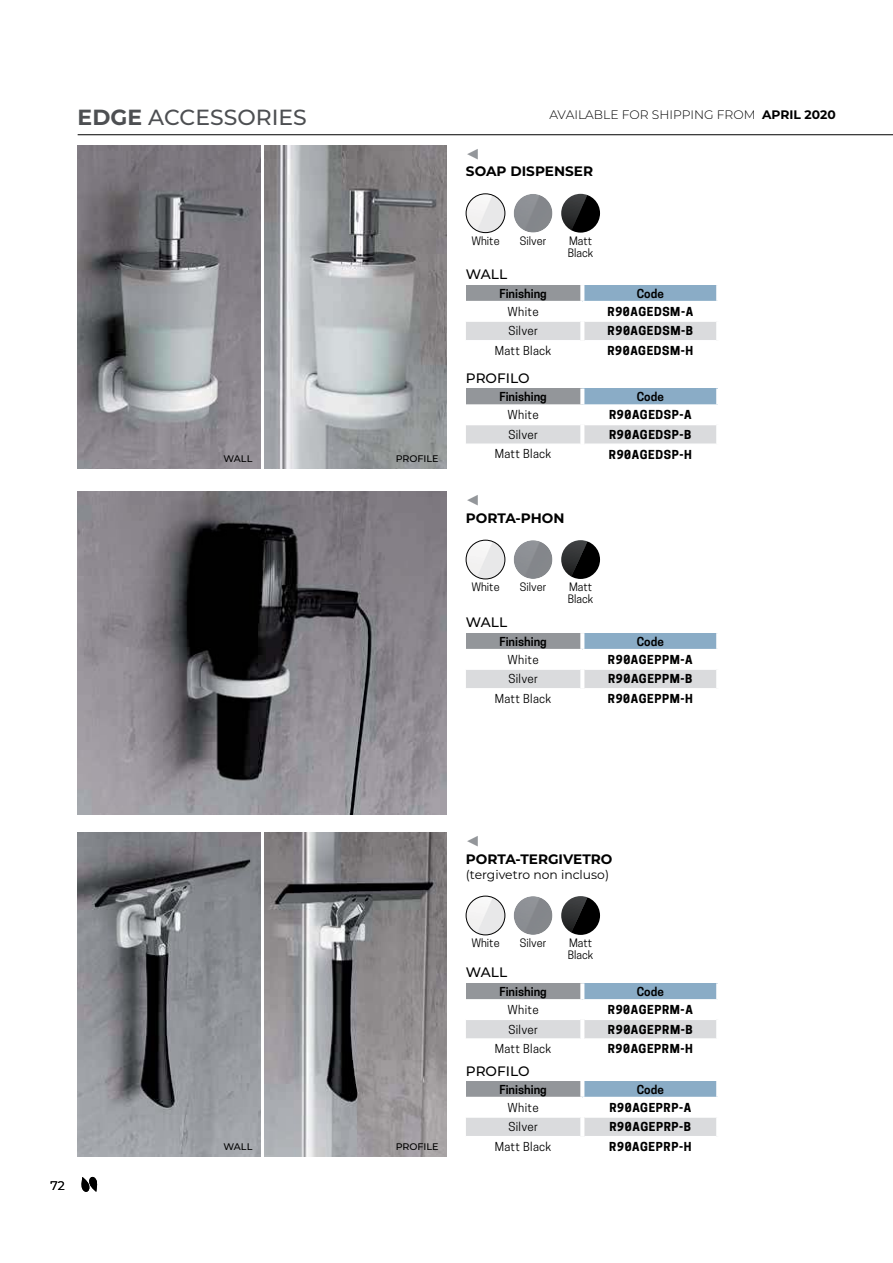
<style>
.page{position:relative;width:893px;height:1263px;background:#fff}
.page>*{position:absolute;margin:0;border:0;box-sizing:border-box;transform-origin:0 0}
.t1{font:500 21.9px "Montserrat";color:#4d4f52}
.t2{font:700 13.65px "Montserrat";color:#000}
.t3{font:500 13.65px "Montserrat";color:#000}
.t4{font:13.65px "European Pi Four";color:#93969a}
.t5{font:300 12.3px "Montserrat";color:#000}
.t6{font:12.3px "Montserrat";color:#000}
.t7{font:700 11.7px "Novellini";letter-spacing:.05em;color:#000}
.t8{font:11.7px "Novellini";letter-spacing:.025em;color:#000}
.t9{font:600 11.7px "Novellini";color:#000}
.t10{font:10.95px/12.3px "Novellini";color:#000}
.t11{font:500 9.6px "Montserrat";color:#000}
.s1{font-weight:700}
</style>
<div class="page">
<img style="left:78px;top:491px;width:368px;height:324px">
<img style="left:78px;top:833px;width:182px;height:323px">
<img style="left:264px;top:833px;width:182px;height:323px">
<img style="left:78px;top:145px;width:182px;height:324px">
<img style="left:264px;top:145px;width:182px;height:324px">
<svg style="left:81px;top:1177px;width:16px;height:15px"></svg>
<img style="left:466px;top:540px;width:39px;height:39px;border-radius:50%">
<div style="left:466px;top:540px;width:39px;height:39px;border:1px solid #000;border-radius:50%"></div>
<img style="left:561px;top:540px;width:39px;height:39px;border-radius:50%">
<img style="left:513px;top:540px;width:39px;height:39px;border-radius:50%">
<img style="left:466px;top:896px;width:39px;height:39px;border-radius:50%">
<div style="left:466px;top:896px;width:39px;height:39px;border:1px solid #000;border-radius:50%"></div>
<img style="left:561px;top:896px;width:39px;height:39px;border-radius:50%">
<img style="left:513px;top:896px;width:39px;height:39px;border-radius:50%">
<div style="left:466px;top:285px;width:116px;height:17px;background:#93969a"></div>
<div style="left:582px;top:285px;width:136px;height:17px;background:#8aacc6"></div>
<div style="left:466px;top:322px;width:250px;height:18px;background:#dadbdd"></div>
<hr style="left:466px;top:301px;width:116px;height:1px;background:#fff">
<hr style="left:582px;top:301px;width:138px;height:1px;background:#fff">
<svg style="left:580px;top:285px;width:4px;height:16px"></svg>
<svg style="left:716px;top:285px;width:2px;height:16px"></svg>
<svg style="left:580px;top:321px;width:4px;height:19px"></svg>
<img style="left:466px;top:194px;width:39px;height:39px;border-radius:50%">
<div style="left:466px;top:194px;width:39px;height:39px;border:1px solid #000;border-radius:50%"></div>
<img style="left:561px;top:194px;width:39px;height:39px;border-radius:50%">
<img style="left:513px;top:194px;width:39px;height:39px;border-radius:50%">
<div style="left:466px;top:389px;width:116px;height:16px;background:#93969a"></div>
<div style="left:582px;top:389px;width:136px;height:16px;background:#8aacc6"></div>
<svg style="left:466px;top:425px;width:250px;height:19px;background:#dbdcde"></svg>
<hr style="left:466px;top:404px;width:116px;height:2px;background:#fff">
<hr style="left:582px;top:404px;width:138px;height:2px;background:#fff">
<svg style="left:580px;top:389px;width:4px;height:15px"></svg>
<svg style="left:716px;top:389px;width:2px;height:15px"></svg>
<svg style="left:580px;top:425px;width:4px;height:19px"></svg>
<div style="left:466px;top:983px;width:116px;height:17px;background:#93969a"></div>
<div style="left:582px;top:983px;width:136px;height:17px;background:#8aacc6"></div>
<div style="left:466px;top:1020px;width:250px;height:18px;background:#dadbdd"></div>
<hr style="left:466px;top:999px;width:116px;height:1px;background:#fff">
<hr style="left:582px;top:999px;width:138px;height:1px;background:#fff">
<svg style="left:580px;top:983px;width:4px;height:16px"></svg>
<svg style="left:716px;top:983px;width:2px;height:16px"></svg>
<svg style="left:580px;top:1020px;width:4px;height:19px"></svg>
<div style="left:466px;top:1081px;width:116px;height:16px;background:#93969a"></div>
<div style="left:582px;top:1081px;width:136px;height:16px;background:#8aacc6"></div>
<div style="left:466px;top:1118px;width:250px;height:18px;background:#dadbdd"></div>
<svg style="left:580px;top:1081px;width:4px;height:16px"></svg>
<svg style="left:716px;top:1081px;width:2px;height:16px"></svg>
<svg style="left:580px;top:1117px;width:4px;height:19px"></svg>
<div style="left:466px;top:633px;width:116px;height:17px;background:#93969a"></div>
<div style="left:582px;top:633px;width:136px;height:17px;background:#8aacc6"></div>
<div style="left:466px;top:670px;width:250px;height:18px;background:#dadbdd"></div>
<hr style="left:466px;top:649px;width:116px;height:1px;background:#fff">
<hr style="left:582px;top:649px;width:138px;height:1px;background:#fff">
<svg style="left:580px;top:633px;width:4px;height:16px"></svg>
<svg style="left:716px;top:633px;width:2px;height:16px"></svg>
<svg style="left:580px;top:670px;width:4px;height:18px"></svg>
<hr style="left:78px;top:134px;width:814px;height:1px;background:#000">
<h1 class="t1" style="left:78px;top:104px;width:231px"><span class="s1">EDGE</span> ACCESSORIES</h1>
<p class="t5" style="left:549px;top:107px;width:288px">AVAILABLE FOR SHIPPING FROM <span class="s1">APRIL 2020</span></p>
<p class="t4" style="left:466px;top:148px;width:15px">-</p>
<p class="t2" style="left:466px;top:164px;width:129px">SOAP DISPENSER</p>
<p class="t10" style="left:471px;top:235px;width:30px">Wh-te</p>
<p class="t10" style="left:568px;top:235px;width:27px">Matt<br>Black</p>
<p class="t10" style="left:520px;top:235px;width:28px">S-lver</p>
<p class="t3" style="left:466px;top:266px;width:43px">WALL</p>
<p class="t9" style="left:499px;top:288px;width:49px">F-n-sh-ng</p>
<p class="t9" style="left:637px;top:288px;width:28px">Code</p>
<p class="t8" style="left:507px;top:305px;width:33px">Wh-te</p>
<p class="t7" style="left:607px;top:305px;width:87px">R90AGEDSM-A</p>
<p class="t8" style="left:508px;top:324px;width:31px">S-lver</p>
<p class="t7" style="left:607px;top:324px;width:87px">R90AGEDSM-B</p>
<p class="t8" style="left:495px;top:344px;width:58px">Matt Black</p>
<p class="t7" style="left:607px;top:344px;width:87px">R90AGEDSM-H</p>
<p class="t11" style="left:223px;top:454px;width:30px">WALL</p>
<p class="t11" style="left:395px;top:454px;width:45px">PROFILE</p>
<p class="t3" style="left:466px;top:371px;width:65px">PROFILO</p>
<p class="t9" style="left:499px;top:392px;width:49px">F-n-sh-ng</p>
<p class="t9" style="left:637px;top:392px;width:28px">Code</p>
<p class="t8" style="left:507px;top:408px;width:33px">Wh-te</p>
<p class="t7" style="left:609px;top:408px;width:84px">R90AGEDSP-A</p>
<p class="t8" style="left:508px;top:428px;width:31px">S-lver</p>
<p class="t7" style="left:609px;top:428px;width:84px">R90AGEDSP-B</p>
<p class="t8" style="left:495px;top:447px;width:58px">Matt Black</p>
<p class="t7" style="left:609px;top:448px;width:84px">R90AGEDSP-H</p>
<p class="t4" style="left:466px;top:494px;width:15px">-</p>
<p class="t2" style="left:466px;top:510px;width:100px">PORTA-PHON</p>
<p class="t10" style="left:471px;top:581px;width:30px">Wh-te</p>
<p class="t10" style="left:568px;top:581px;width:27px">Matt<br>Black</p>
<p class="t10" style="left:520px;top:581px;width:28px">S-lver</p>
<p class="t3" style="left:466px;top:614px;width:43px">WALL</p>
<p class="t9" style="left:499px;top:636px;width:49px">F-n-sh-ng</p>
<p class="t9" style="left:637px;top:636px;width:28px">Code</p>
<p class="t8" style="left:507px;top:653px;width:33px">Wh-te</p>
<p class="t7" style="left:608px;top:653px;width:86px">R90AGEPPM-A</p>
<p class="t8" style="left:508px;top:672px;width:31px">S-lver</p>
<p class="t7" style="left:608px;top:672px;width:86px">R90AGEPPM-B</p>
<p class="t8" style="left:495px;top:692px;width:58px">Matt Black</p>
<p class="t7" style="left:608px;top:692px;width:86px">R90AGEPPM-H</p>
<p class="t6" style="left:50px;top:1181px;width:16px">72</p>
<p class="t11" style="left:223px;top:1141px;width:30px">WALL</p>
<p class="t11" style="left:395px;top:1141px;width:45px">PROFILE</p>
<p class="t4" style="left:466px;top:835px;width:15px">-</p>
<p class="t2" style="left:466px;top:851px;width:148px">PORTA-TERGIVETRO</p>
<p class="t6" style="left:466px;top:869px;width:145px">(tergivetro non incluso)</p>
<p class="t10" style="left:471px;top:937px;width:30px">Wh-te</p>
<p class="t10" style="left:568px;top:937px;width:27px">Matt<br>Black</p>
<p class="t10" style="left:520px;top:937px;width:28px">S-lver</p>
<p class="t3" style="left:466px;top:964px;width:43px">WALL</p>
<p class="t9" style="left:499px;top:987px;width:49px">F-n-sh-ng</p>
<p class="t9" style="left:637px;top:987px;width:28px">Code</p>
<p class="t8" style="left:507px;top:1003px;width:33px">Wh-te</p>
<p class="t7" style="left:608px;top:1003px;width:86px">R90AGEPRM-A</p>
<p class="t8" style="left:508px;top:1023px;width:31px">S-lver</p>
<p class="t7" style="left:608px;top:1023px;width:86px">R90AGEPRM-B</p>
<p class="t8" style="left:495px;top:1042px;width:58px">Matt Black</p>
<p class="t7" style="left:607px;top:1043px;width:87px">R90AGEPRM-H</p>
<p class="t9" style="left:499px;top:1084px;width:49px">F-n-sh-ng</p>
<p class="t9" style="left:637px;top:1084px;width:28px">Code</p>
<p class="t8" style="left:507px;top:1101px;width:33px">Wh-te</p>
<p class="t7" style="left:609px;top:1101px;width:83px">R90AGEPRP-A</p>
<p class="t8" style="left:508px;top:1120px;width:31px">S-lver</p>
<p class="t7" style="left:609px;top:1120px;width:83px">R90AGEPRP-B</p>
<p class="t8" style="left:495px;top:1140px;width:58px">Matt Black</p>
<p class="t7" style="left:609px;top:1140px;width:84px">R90AGEPRP-H</p>
<p class="t3" style="left:466px;top:1063px;width:65px">PROFILO</p>
</div>
